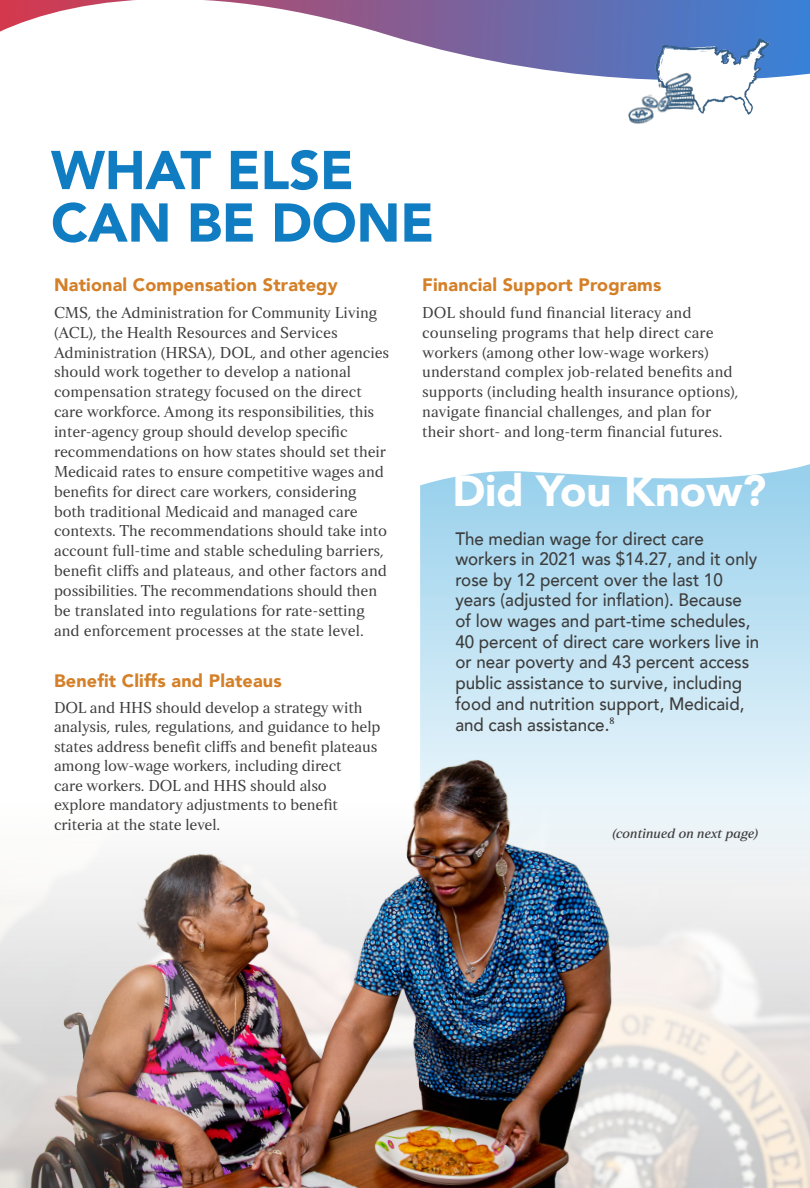
<style>
.page{position:relative;width:810px;height:1188px;background:#fff}
.page>*{position:absolute;margin:0;border:0;box-sizing:border-box;transform-origin:0 0}
.head_2{font:900 54px/52.5px "Avenir";letter-spacing:-.005em;color:#107cc2}
.head_2-2{font:900 43.5px "Avenir";letter-spacing:-.005em;color:#fff}
.quote_title{font:500 18px/20.7px "Avenir";color:#3d3d3d;scale:.94 1}
.head_3{font:900 18px "Avenir";letter-spacing:.01em;color:#d48028}
.head_3-2{font:15.75px/20px "Strato Pro";letter-spacing:-.005em;color:#3d3d3d}
.head_3-3{font:13.5px "Strato Pro Regular It";letter-spacing:-.005em;color:#3d3d3d}
</style>
<div class="page">
<svg style="left:0;top:0;width:810px;height:79px"></svg>
<img style="left:0;top:895px;width:810px;height:293px">
<img style="left:647px;top:39px;width:126px;height:76px">
<img style="left:627px;top:71px;width:72px;height:53px">
<svg style="left:420px;top:464px;width:390px;height:526px;background:#cae5f2"></svg>
<img style="left:23px;top:747px;width:600px;height:441px">
<p class="head_2" style="left:51px;top:143px;width:385px">WHAT ELSE<br>CAN BE DONE</p>
<p class="head_3" style="left:54px;top:270px;width:285px">National Compensation Strategy</p>
<p class="head_3-2" style="left:54px;top:302px;width:337px">CMS, the Administration for Community Living (ACL), the Health Resources and Services Administration (HRSA), DOL, and other agencies should work together to develop a national compensation strategy focused on the direct care workforce. Among its responsibilities, this inter-agency group should develop specific recommendations on how states should set their Medicaid rates to ensure competitive wages and benefits for direct care workers, considering both traditional Medicaid and managed care contexts. The recommendations should take into account full-time and stable scheduling barriers, benefit cliffs and plateaus, and other factors and possibilities. The recommendations should then be translated into regulations for rate-setting and enforcement processes at the state level.</p>
<p class="head_3" style="left:54px;top:665px;width:229px">Benefit Cliffs and Plateaus</p>
<p class="head_3-2" style="left:54px;top:697px;width:328px;line-height:19.5px">DOL and HHS should develop a strategy with analysis, rules, regulations, and guidance to help states address benefit cliffs and benefit plateaus among low-wage workers, including direct<br>care workers. DOL and HHS should also explore mandatory adjustments to benefit criteria at the state level.</p>
<p class="head_3" style="left:422px;top:270px;width:241px">Financial Support Programs</p>
<p class="head_3-2" style="left:422px;top:302px;width:318px">DOL should fund financial literacy and counseling programs that help direct care workers (among other low-wage workers) understand complex job-related benefits and supports (including health insurance options), navigate financial challenges, and plan for their short- and long-term financial futures.</p>
<p class="head_2-2" style="left:453px;top:454px;width:315px">Did You Know?</p>
<p class="quote_title" style="left:455px;top:527px;width:325px">The median wage for direct care workers in 2021 was $14.27, and it only rose by 12 percent over the last 10 years (adjusted for inflation). Because of low wages and part-time schedules, 40 percent of direct care workers live in or near poverty and 43 percent access public assistance to survive, including food and nutrition support, Medicaid, and cash assistance.<sup>8</sup></p>
<p class="head_3-3" style="left:612px;top:825px;width:148px">(continued on next page)</p>
</div>
